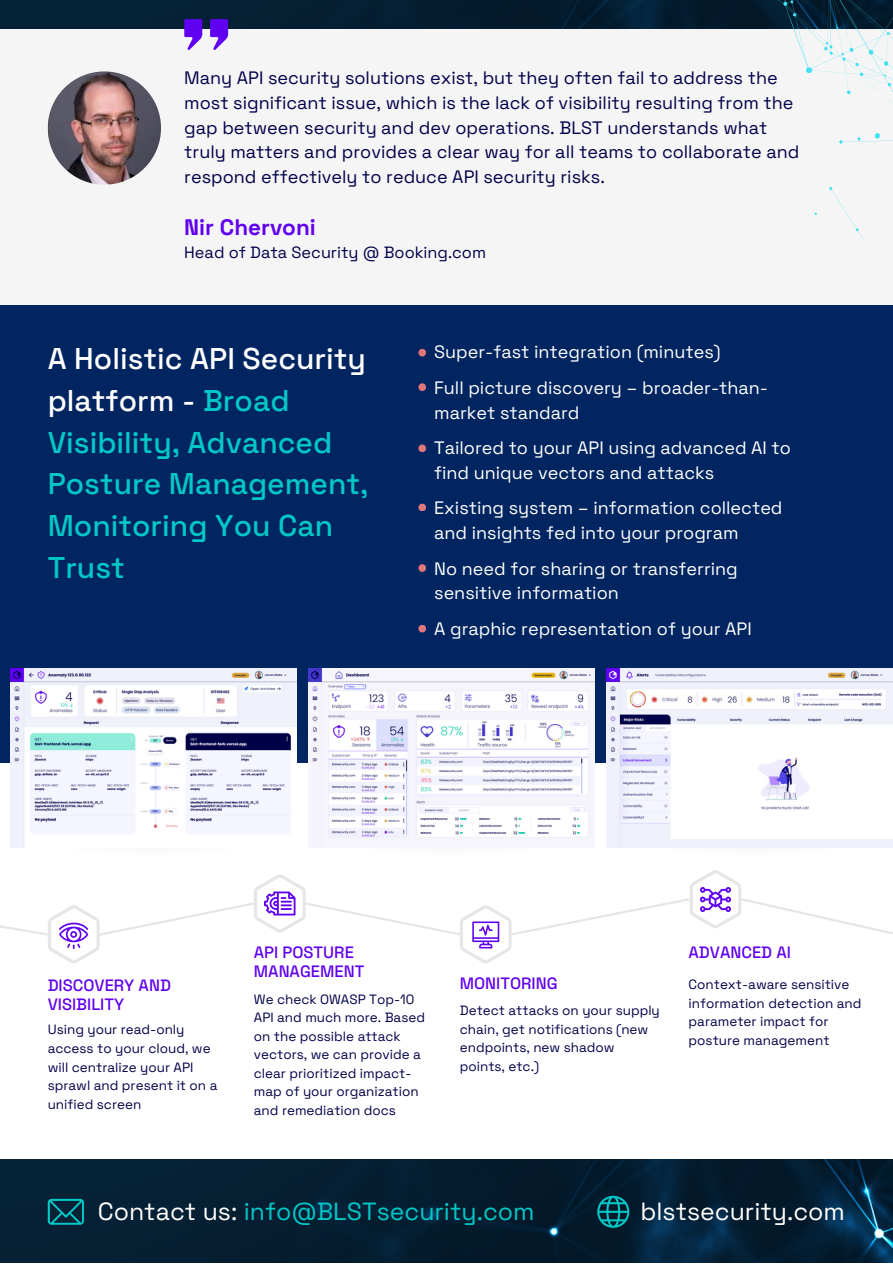
<style>
.page{position:relative;width:893px;height:1264px;background:#fff}
.page>*{position:absolute;margin:0;border:0;box-sizing:border-box;transform-origin:0 0}
.t1{font:500 30px/41.5px "Space Grotesk";color:#00c8c7}
.t2{font:24.9px "Space Grotesk";color:#00c8c7}
.t3{font:24.9px "Space Grotesk";color:#fff}
.t4{font:700 22.5px "Space Grotesk";color:#6001f1}
.t5{font:18px/24.8px "Space Grotesk";color:#fff}
.t6{font:18px/24.8px "Space Grotesk";color:#000049}
.t7{font:500 16.5px/19px "Space Grotesk";color:#6001f1}
.t8{font:16.35px "Space Grotesk";color:#000049}
.t9{font:13.5px/18.5px "Space Grotesk";color:#000049}
.s1{color:#fff}
</style>
<div class="page">
<div style="left:0;top:298px;width:892px;height:465px;background:#002560"></div>
<img style="left:0;top:0;width:762px;height:29px">
<img style="left:10px;top:669px;width:286px;height:178px">
<img style="left:308px;top:669px;width:286px;height:178px">
<img style="left:607px;top:669px;width:285px;height:178px">
<div style="left:0;top:29px;width:892px;height:275px;background:#f5f5f5"></div>
<img style="left:48px;top:71px;width:113px;height:114px;border-radius:50%">
<svg style="left:184px;top:19px;width:18px;height:31px"></svg>
<svg style="left:210px;top:19px;width:18px;height:31px"></svg>
<svg style="left:762px;top:0;width:130px;height:238px"></svg>
<svg style="left:0;top:870px;width:892px;height:93px"></svg>
<img style="left:700px;top:887px;width:30px;height:24px">
<img style="left:0;top:1159px;width:892px;height:103px">
<svg style="left:48px;top:1198px;width:36px;height:26px"></svg>
<svg style="left:597px;top:1195px;width:32px;height:32px"></svg>
<div style="left:418px;top:349px;width:8px;height:7px;background:#e1777c;border-radius:50%"></div>
<div style="left:418px;top:383px;width:8px;height:8px;background:#e1777c;border-radius:50%"></div>
<div style="left:418px;top:444px;width:8px;height:8px;background:#e1777c;border-radius:50%"></div>
<div style="left:418px;top:503px;width:8px;height:8px;background:#e1777c;border-radius:50%"></div>
<div style="left:418px;top:564px;width:8px;height:8px;background:#e1777c;border-radius:50%"></div>
<div style="left:418px;top:624px;width:8px;height:8px;background:#e1777c;border-radius:50%"></div>
<p class="t6" style="left:184px;top:66px;width:616px">Many API security solutions exist, but they often fail to address the most significant issue, which is the lack of visibility resulting from the gap between security and dev operations. BLST understands what truly matters and provides a clear way for all teams to collaborate and respond effectively to reduce API security risks.</p>
<p class="t4" style="left:184px;top:213px;width:133px">Nir Chervoni</p>
<p class="t8" style="left:184px;top:242px;width:303px">Head of Data Security @ Booking.com</p>
<p class="t1" style="left:48px;top:338px;width:322px"><span class="s1">A Holistic API Security platform -</span> Broad<br>Visibility, Advanced<br>Posture Management,<br>Monitoring You Can<br>Trust</p>
<p class="t5" style="left:434px;top:340px;width:288px">Super-fast integration (minutes)</p>
<p class="t5" style="left:434px;top:375px;width:335px">Full picture discovery – broader-than&shy;market standard</p>
<p class="t5" style="left:434px;top:435px;width:358px">Tailored to your API using advanced AI to find unique vectors and attacks</p>
<p class="t5" style="left:434px;top:495px;width:350px">Existing system – information collected and insights fed into your program</p>
<p class="t5" style="left:434px;top:556px;width:305px">No need for sharing or transferring sensitive information</p>
<p class="t5" style="left:434px;top:616px;width:319px">A graphic representation of your API</p>
<p class="t7" style="left:48px;top:975px;width:125px">DISCOVERY AND<br>VISIBILITY</p>
<p class="t9" style="left:48px;top:1020px;width:171px">Using your read-only access to your cloud, we will centralize your API sprawl and present it on a unified screen</p>
<p class="t7" style="left:254px;top:942px;width:101px">API POSTURE</p>
<p class="t7" style="left:688px;top:942px;width:104px">ADVANCED AI</p>
<p class="t7" style="left:254px;top:962px;width:112px">MANAGEMENT</p>
<p class="t9" style="left:254px;top:989px;width:173px">We check OWASP Top-10<br>API and much more. Based on the possible attack vectors, we can provide a clear prioritized impact&shy;map of your organization and remediation docs</p>
<p class="t7" style="left:460px;top:973px;width:99px">MONITORING</p>
<p class="t9" style="left:460px;top:1001px;width:201px">Detect attacks on your supply chain, get notifications (new endpoints, new shadow points, etc.)</p>
<p class="t9" style="left:688px;top:975px;width:174px">Context-aware sensitive information detection and parameter impact for posture management</p>
<p class="t2" style="left:98px;top:1195px;width:438px"><span class="s1">Contact us:</span> info@BLSTsecurity.com</p>
<p class="t3" style="left:640px;top:1195px;width:206px">blstsecurity.com</p>
</div>
